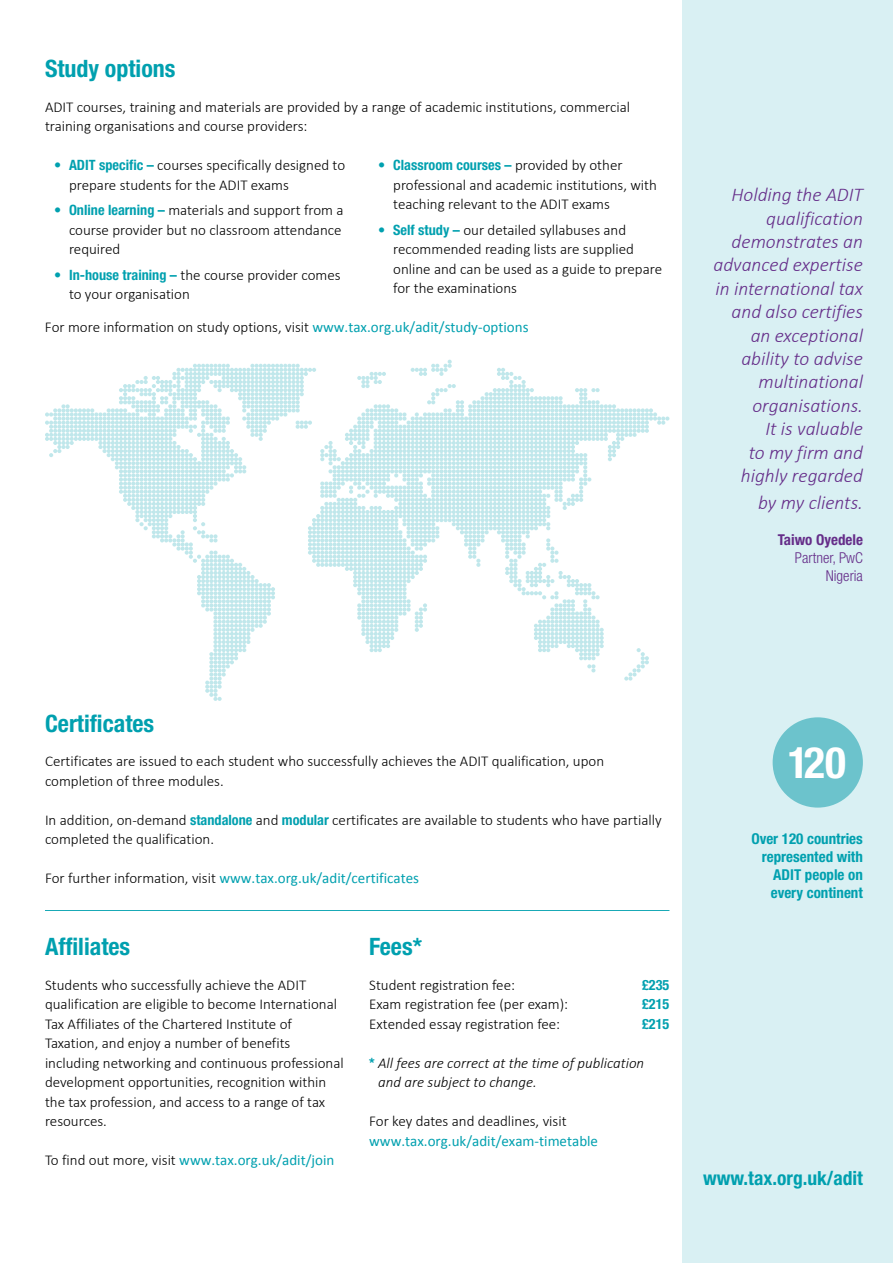
<style>
.page{position:relative;width:893px;height:1263px;background:#fff}
.page>*{position:absolute;margin:0;border:0;box-sizing:border-box;transform-origin:0 0}
.t1{font:700 condensed 43.35px "Helvetica Neue LT Std";color:#fff}
.t2{font:700 condensed 24px "Helvetica Neue LT Std";color:#00a0af}
.t3{font:italic 300 19.5px/23.4px "Calibri";color:#652d89;text-align:right}
.t4{font:700 condensed 19.5px "Helvetica Neue LT Std";color:#00a0af}
.t5{font:300 15px/19.5px "Calibri";color:#000}
.t6{font:15px "Calibri";color:#00a0af}
.t7{font:italic 300 15px/19.5px "Calibri";color:#000}
.t8{font:700 condensed 15px/18px "Helvetica Neue LT Std";color:#00a0af;text-align:right}
.t9{font:300 condensed 15px/18px "Helvetica Neue LT Std";color:#652d89;text-align:right}
.t10{font:700 condensed 15px "Helvetica Neue LT Std";color:#652d89}
.t11{font:700 condensed 14.25px "Helvetica Neue LT Std";color:#00a0af}
.s1{font-family:"Helvetica Neue LT Std";font-weight:700;font-stretch:condensed;font-size:14.25px;color:#00a0af}
.s2{font-family:"Calibri";font-weight:300;font-stretch:normal;font-size:15px;color:#000}
.s3{font-weight:400;color:#00a0af}
.s4{font-weight:300;color:#000}
.s5{font-family:"Helvetica Neue LT Std";font-weight:700;font-style:normal;font-stretch:condensed;font-size:14.25px;color:#00a0af}
</style>
<div class="page">
<div style="left:683px;top:0;width:210px;height:1263px;background:#d9f0f3"></div>
<div style="left:773px;top:717px;width:90px;height:91px;background:#6cc3cc;border-radius:50%"></div>
<hr style="left:45px;top:910px;width:624px;height:1px;background:#00a0af">
<svg style="left:45px;top:360px;width:624px;height:341px"></svg>
<h2 class="t2" style="left:45px;top:54px;width:132px">Study options</h2>
<p class="t5" style="left:45px;top:96px;width:587px">ADIT courses, training and materials are provided by a range of academic institutions, commercial training organisations and course providers:</p>
<p class="t5" style="left:69px;top:155px;width:278px;text-indent:-15px"><span class="s1">• ADIT specific –</span> courses specifically designed to prepare students for the ADIT exams</p>
<p class="t5" style="left:69px;top:200px;width:276px;text-indent:-15px"><span class="s1">• Online learning –</span> materials and support from a course provider but no classroom attendance required</p>
<p class="t5" style="left:69px;top:264px;width:273px;text-indent:-15px"><span class="s1">• In-house training –</span> the course provider comes to your organisation</p>
<p class="t11" style="left:378px;top:156px;width:246px">• Classroom courses – <span class="s2">provided by other</span></p>
<p class="t5" style="left:393px;top:174px;width:265px">professional and academic institutions, with teaching relevant to the ADIT exams</p>
<p class="t5" style="left:393px;top:219px;width:270px;text-indent:-15px"><span class="s1">• Self study –</span> our detailed syllabuses and recommended reading lists are supplied online and can be used as a guide to prepare for the examinations</p>
<p class="t5" style="left:45px;top:317px;width:485px">For more information on study options, visit <span class="s3">www.tax.org.uk/adit/study-options</span></p>
<h3 class="t3" style="left:713px;top:182px;width:151px">Holding the ADIT qualification demonstrates an advanced expertise in international tax and also certifies an exceptional ability to advise multinational organisations.<br>It is valuable<br>to my firm and highly regarded</h3>
<h3 class="t3" style="left:758px;top:490px;width:106px">by my clients.</h3>
<p class="t10" style="left:778px;top:530px;width:87px">Taiwo Oyedele</p>
<p class="t9" style="left:795px;top:548px;width:69px">Partner, PwC<br>Nigeria</p>
<h2 class="t2" style="left:45px;top:709px;width:111px">Certificates</h2>
<p class="t5" style="left:45px;top:751px;width:561px">Certificates are issued to each student who successfully achieves the ADIT qualification, upon completion of three modules.</p>
<p class="t5" style="left:45px;top:809px;width:618px">In addition, on-demand <span class="s1">standalone</span> and <span class="s1">modular</span> certificates are available to students who have partially completed the qualification.</p>
<p class="t6" style="left:45px;top:869px;width:376px"><span class="s4">For further information, visit</span> www.tax.org.uk/adit/certificates</p>
<h2 class="t2" style="left:45px;top:932px;width:87px">Affiliates</h2>
<p class="t5" style="left:45px;top:974px;width:300px">Students who successfully achieve the ADIT qualification are eligible to become International Tax Affiliates of the Chartered Institute of Taxation, and enjoy a number of benefits including networking and continuous professional development opportunities, recognition within the tax profession, and access to a range of tax resources.</p>
<p class="t6" style="left:45px;top:1151px;width:291px"><span class="s4">To find out more, visit</span> www.tax.org.uk/adit/join</p>
<h2 class="t2" style="left:369px;top:932px;width:54px">Fees*</h2>
<p class="t5" style="left:369px;top:974px;width:147px">Student registration fee:</p>
<p class="t11" style="left:642px;top:976px;width:29px">£235</p>
<p class="t5" style="left:369px;top:994px;width:200px">Exam registration fee (per exam):</p>
<p class="t11" style="left:642px;top:996px;width:29px">£215</p>
<p class="t5" style="left:369px;top:1013px;width:192px">Extended essay registration fee:</p>
<p class="t11" style="left:642px;top:1015px;width:29px">£215</p>
<p class="t7" style="left:378px;top:1052px;width:268px;text-indent:-9px"><span class="s5">*</span> All fees are correct at the time of publication and are subject to change.</p>
<p class="t5" style="left:369px;top:1111px;width:199px">For key dates and deadlines, visit</p>
<p class="t6" style="left:369px;top:1132px;width:230px">www.tax.org.uk/adit/exam-timetable</p>
<h1 class="t1" style="left:788px;top:736px;width:60px">120</h1>
<p class="t8" style="left:751px;top:829px;width:113px">Over 120 countries represented with<br>ADIT people on every continent</p>
<h3 class="t4" style="left:703px;top:1166px;width:161px">www.tax.org.uk/adit</h3>
</div>
